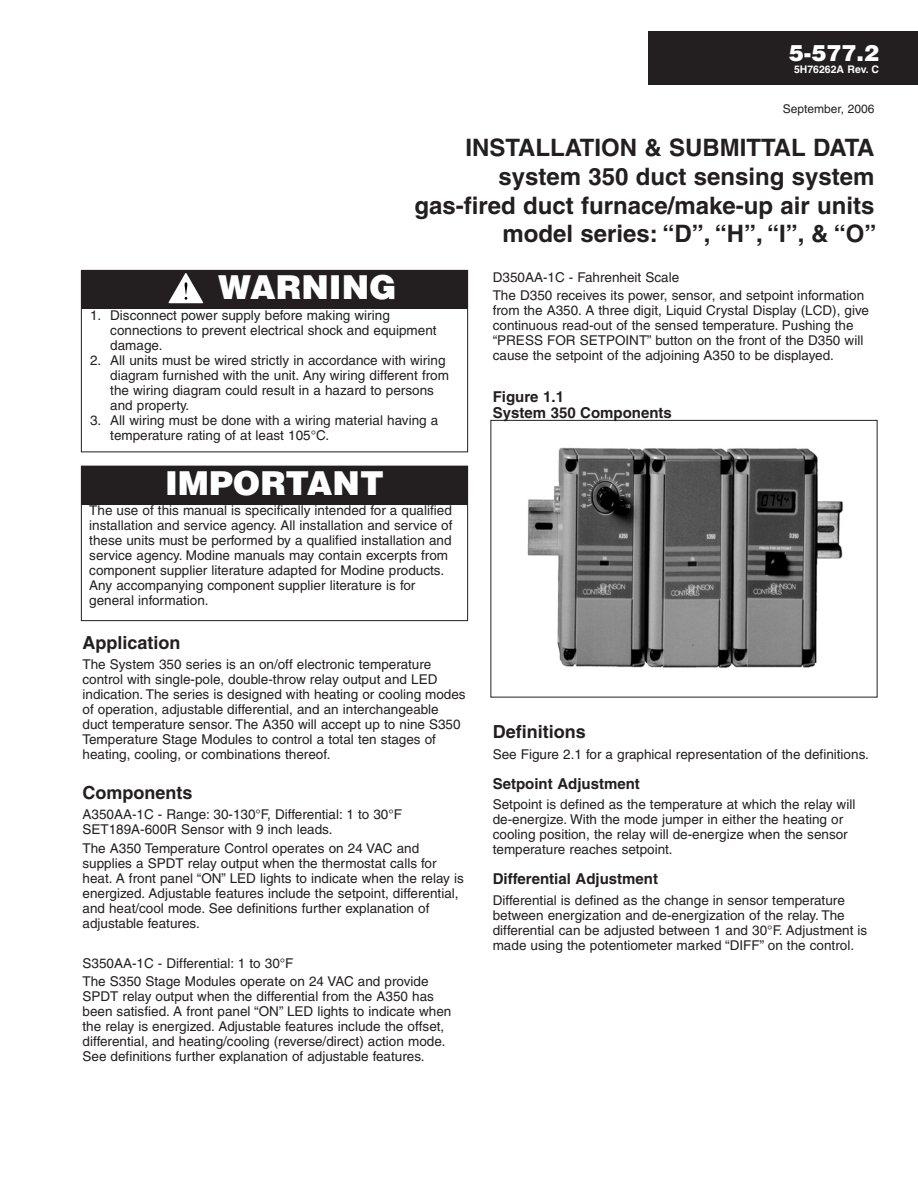
<style>
.page{position:relative;width:918px;height:1188px;background:#fff}
.page>*{position:absolute;margin:0;border:0;box-sizing:border-box;transform-origin:0 0}
.warn_imp{font:900 33px "Helvetica";color:#fff}
.t1{font:700 24px "Helvetica";color:#231f20}
.t2{font:900 22.5px "Helvetica";color:#fff}
._12_header{font:700 18px "Helvetica";color:#231f20}
._10_header{font:700 15px "Helvetica";color:#231f20}
.pic_table_header{font:700 15px "Helvetica";color:#231f20}
.body_copy{font:13.5px/15px "Helvetica";color:#231f20}
.t3{font:12px "Helvetica";color:#231f20}
.t4{font:700 10.5px "Helvetica";color:#fff}
</style>
<div class="page">
<div style="left:81px;top:270px;width:386px;height:39px;background:#231f20"></div>
<div style="left:81px;top:270px;width:387px;height:182px;border:1px solid #231f20"></div>
<svg style="left:168px;top:273px;width:36px;height:30px"></svg>
<div style="left:648px;top:31px;width:270px;height:54px;background:#231f20"></div>
<div style="left:81px;top:466px;width:386px;height:39px;background:#231f20"></div>
<div style="left:81px;top:466px;width:387px;height:155px;border:1px solid #231f20"></div>
<img style="left:527px;top:447px;width:316px;height:222px">
<p class="t2" style="left:789px;top:39px;width:92px">5-577.2</p>
<p class="t4" style="left:794px;top:63px;width:86px">5H76262A Rev. C</p>
<p class="t3" style="left:783px;top:102px;width:93px">September, 2006</p>
<p class="t1" style="left:466px;top:133px;width:406px">installation &amp; submittal data</p>
<p class="t1" style="left:498px;top:162px;width:378px">system 350 duct sensing system</p>
<p class="t1" style="left:414px;top:191px;width:462px">gas-fired duct furnace/make-up air units</p>
<p class="t1" style="left:503px;top:219px;width:375px">model series: “D”, “H”, “I”, &amp; “O”</p>
<p class="warn_imp" style="left:218px;top:266px;width:180px">WARNING</p>
<p class="body_copy" style="left:110px;top:307px;width:328px;text-indent:-20px">1. Disconnect power supply before making wiring connections to prevent electrical shock and equipment damage.</p>
<p class="body_copy" style="left:110px;top:352px;width:340px;text-indent:-20px">2. All units must be wired strictly in accordance with wiring diagram furnished with the unit. Any wiring different from the wiring diagram could result in a hazard to persons and property.</p>
<p class="body_copy" style="left:110px;top:412px;width:330px;text-indent:-20px">3. All wiring must be done with a wiring material having a temperature rating of at least 105°C.</p>
<p class="warn_imp" style="left:165px;top:462px;width:220px">IMPORTANT</p>
<p class="body_copy" style="left:89px;top:503px;width:365px">The use of this manual is specifically intended for a qualified installation and service agency. All installation and service of these units must be performed by a qualified installation and service agency. Modine manuals may contain excerpts from component supplier literature adapted for Modine products.<br>Any accompanying component supplier literature is for general information.</p>
<p class="_12_header" style="left:82px;top:632px;width:100px">Application</p>
<p class="body_copy" style="left:82px;top:657px;width:385px">The System 350 series is an on/off electronic temperature control with single-pole, double-throw relay output and LED indication. The series is designed with heating or cooling modes of operation, adjustable differential, and an interchangeable duct temperature sensor. The A350 will accept up to nine S350<br>Temperature Stage Modules to control a total ten stages of heating, cooling, or combinations thereof.</p>
<p class="_12_header" style="left:82px;top:782px;width:111px">Components</p>
<p class="body_copy" style="left:82px;top:807px;width:321px">A350AA-1C - Range: 30-130°F, Differential: 1 to 30°F<br>SET189A-600R Sensor with 9 inch leads.</p>
<p class="body_copy" style="left:82px;top:841px;width:383px">The A350 Temperature Control operates on 24 VAC and supplies a SPDT relay output when the thermostat calls for heat. A front panel “ON” LED lights to indicate when the relay is energized. Adjustable features include the setpoint, differential, and heat/cool mode. See definitions further explanation of adjustable features.</p>
<p class="body_copy" style="left:82px;top:956px;width:213px">S350AA-1C - Differential: 1 to 30°F</p>
<p class="body_copy" style="left:82px;top:974px;width:370px">The S350 Stage Modules operate on 24 VAC and provide SPDT relay output when the differential from the A350 has been satisfied. A front panel “ON” LED lights to indicate when the relay is energized. Adjustable features include the offset, differential, and heating/cooling (reverse/direct) action mode.<br>See definitions further explanation of adjustable features.</p>
<p class="body_copy" style="left:493px;top:270px;width:188px">D350AA-1C - Fahrenheit Scale</p>
<p class="body_copy" style="left:493px;top:288px;width:378px">The D350 receives its power, sensor, and setpoint information from the A350. A three digit, Liquid Crystal Display (LCD), give continuous read-out of the sensed temperature. Pushing the “PRESS FOR SETPOINT” button on the front of the D350 will cause the setpoint of the adjoining A350 to be displayed.</p>
<p class="pic_table_header" style="left:493px;top:387px;width:73px">Figure 1.1</p>
<p class="pic_table_header" style="left:493px;top:404px;width:181px">System 350 Components</p>
<p class="_12_header" style="left:493px;top:721px;width:95px">Definitions</p>
<p class="body_copy" style="left:493px;top:747px;width:378px">See Figure 2.1 for a graphical representation of the definitions.</p>
<p class="_10_header" style="left:493px;top:774px;width:149px">Setpoint Adjustment</p>
<p class="body_copy" style="left:493px;top:797px;width:364px">Setpoint is defined as the temperature at which the relay will de-energize. With the mode jumper in either the heating or cooling position, the relay will de-energize when the sensor temperature reaches setpoint.</p>
<p class="_10_header" style="left:493px;top:870px;width:167px">Differential Adjustment</p>
<p class="body_copy" style="left:493px;top:892px;width:376px">Differential is defined as the change in sensor temperature between energization and de-energization of the relay. The differential can be adjusted between 1 and 30°F. Adjustment is made using the potentiometer marked “DIFF” on the control.</p>
</div>
